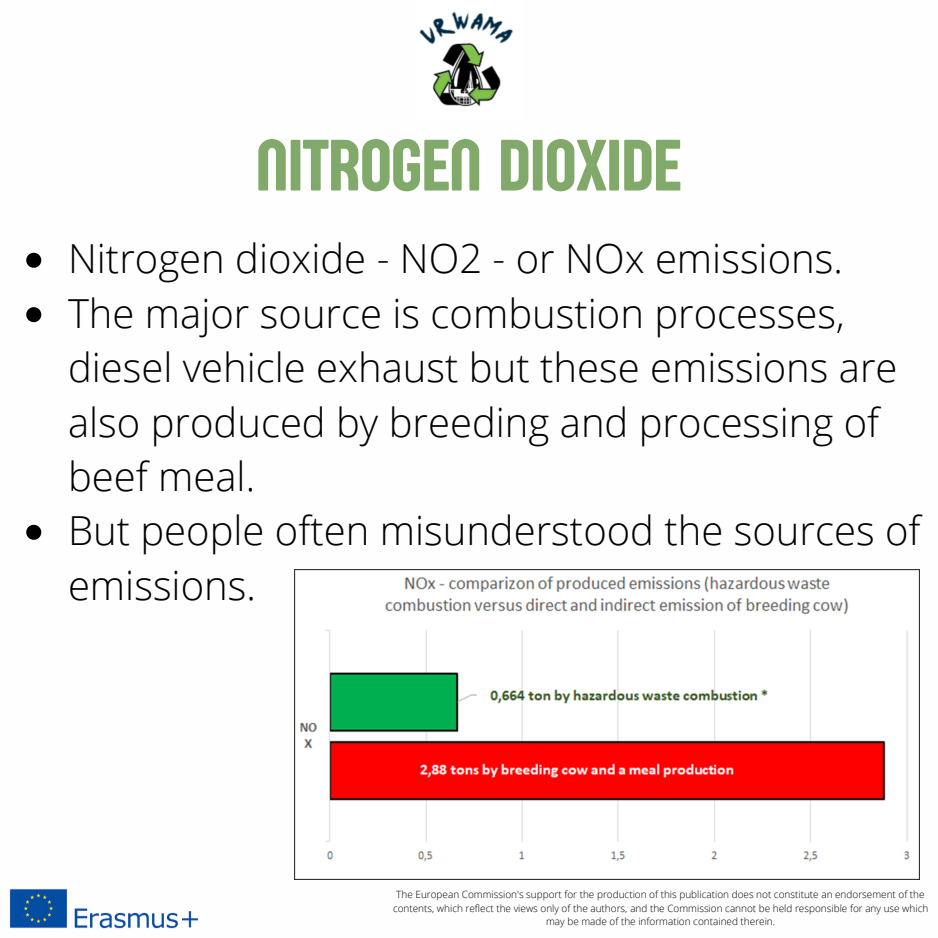
<style>
.page{position:relative;width:938px;height:938px;background:#fff}
.page>*{position:absolute;margin:0;border:0;box-sizing:border-box;transform-origin:0 0}
.t1{font:75px "Sugo Pro Display";color:#81a969}
.t2{font:300 40px/54.5px "Open Sans";color:#000}
.t3{font:300 10px/13.2px "Open Sans";color:#000;text-align:center}
</style>
<div class="page">
<img style="left:419px;top:12px;width:94px;height:95px">
<img style="left:9px;top:889px;width:190px;height:40px">
<svg style="left:26px;top:253px;width:15px;height:15px"></svg>
<svg style="left:26px;top:307px;width:15px;height:15px"></svg>
<svg style="left:26px;top:525px;width:15px;height:15px"></svg>
<img style="left:295px;top:570px;width:624px;height:309px">
<p class="t1" style="left:256px;top:122px;width:426px">NITROGEN DIOXIDE</p>
<p class="t2" style="left:68px;top:230px;width:776px">Nitrogen dioxide - NO2 - or NOx emissions.</p>
<p class="t2" style="left:68px;top:285px;width:831px">The major source is combustion processes, diesel vehicle exhaust but these emissions are also produced by breeding and processing of beef meal.</p>
<p class="t2" style="left:68px;top:502px;width:853px">But people often misunderstood the sources of emissions.</p>
<p class="t3" style="left:393px;top:887px;width:537px">The European Commission's support for the production of this publication does not constitute an endorsement of the contents, which reflect the views only of the authors, and the Commission cannot be held responsible for any use which may be made of the information contained therein.</p>
</div>
